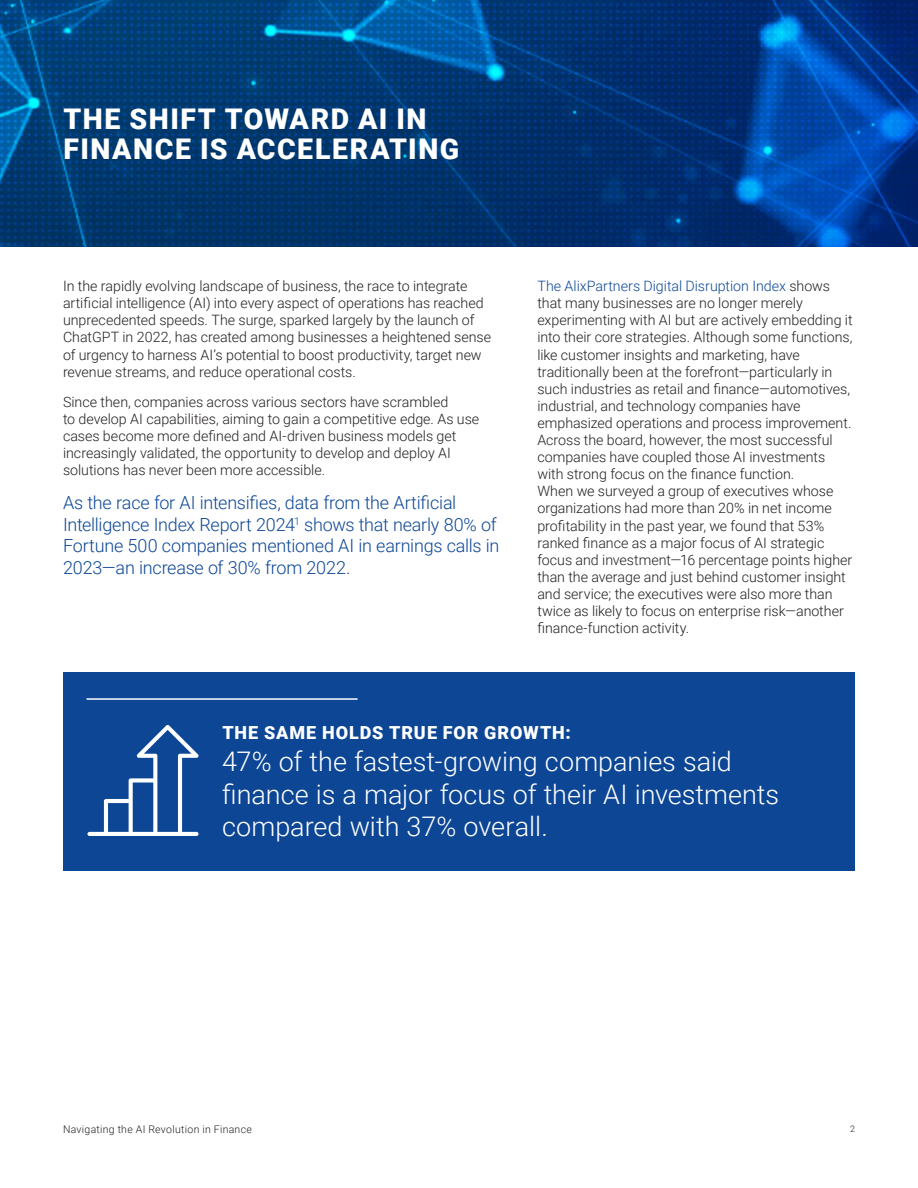
<style>
.page{position:relative;width:918px;height:1188px;background:#fff}
.page>*{position:absolute;margin:0;border:0;box-sizing:border-box;transform-origin:0 0}
.Intro_text{font:900 28.5px/30px "Roboto";letter-spacing:.055em;color:#fff}
.Intro_text-2{font:300 27px/32.4px "Roboto";color:#fff}
.Body{font:300 18px/21.6px "Roboto";letter-spacing:-.015em;color:#0c4695}
.Intro_text-3{font:900 18px "Roboto";letter-spacing:.05em;color:#fff}
.Body-2{font:300 14.25px/17.1px "Roboto";color:#231f20}
.t1{font:300 10.5px "Roboto";letter-spacing:.03em;color:#231f20}
.t2{font:300 9px "Roboto";color:#231f20}
.s1{color:#0c4695}
</style>
<div class="page">
<div style="left:63px;top:672px;width:792px;height:198px;background:#0c4695"></div>
<hr style="left:86px;top:698px;width:272px;height:2px;background:#fff">
<img style="left:0;top:0;width:918px;height:246px">
<svg style="left:87px;top:725px;width:112px;height:111px"></svg>
<p class="Intro_text" style="left:64px;top:103px;width:397px">THE SHIFT TOWARD AI IN<br>FINANCE IS ACCELERATING</p>
<p class="Body-2" style="left:63px;top:277px;width:430px">In the rapidly evolving landscape of business, the race to integrate artificial intelligence (AI) into every aspect of operations has reached unprecedented speeds. The surge, sparked largely by the launch of ChatGPT in 2022, has created among businesses a heightened sense of urgency to harness AI’s potential to boost productivity, target new revenue streams, and reduce operational costs.</p>
<p class="Body-2" style="left:63px;top:392px;width:418px">Since then, companies across various sectors have scrambled<br>to develop AI capabilities, aiming to gain a competitive edge. As use cases become more defined and AI-driven business models get increasingly validated, the opportunity to develop and deploy AI solutions has never been more accessible.</p>
<p class="Body" style="left:63px;top:491px;width:438px">As the race for AI intensifies, data from the Artificial Intelligence Index Report 2024<sup>1</sup> shows that nearly 80% of Fortune 500 companies mentioned AI in earnings calls in 2023—an increase of 30% from 2022.</p>
<p class="Body-2" style="left:537px;top:277px;width:317px"><span class="s1">The AlixPartners Digital Disruption Index</span> shows that many businesses are no longer merely experimenting with AI but are actively embedding it into their core strategies. Although some functions, like customer insights and marketing, have traditionally been at the forefront—particularly in such industries as retail and finance—automotives, industrial, and technology companies have emphasized operations and process improvement.<br>Across the board, however, the most successful companies have coupled those AI investments with strong focus on the finance function.<br>When we surveyed a group of executives whose organizations had more than 20% in net income profitability in the past year, we found that 53% ranked finance as a major focus of AI strategic focus and investment—16 percentage points higher than the average and just behind customer insight and service; the executives were also more than twice as likely to focus on enterprise risk—another finance-function activity.</p>
<p class="Intro_text-3" style="left:222px;top:720px;width:350px">THE SAME HOLDS TRUE FOR GROWTH:</p>
<p class="Intro_text-2" style="left:222px;top:744px;width:558px">47% of the fastest-growing companies said finance is a major focus of their AI investments compared with 37% overall.</p>
<p class="t1" style="left:63px;top:1122px;width:190px">Navigating the AI Revolution in Finance</p>
<p class="t2" style="left:850px;top:1122px;width:6px">2</p>
</div>
